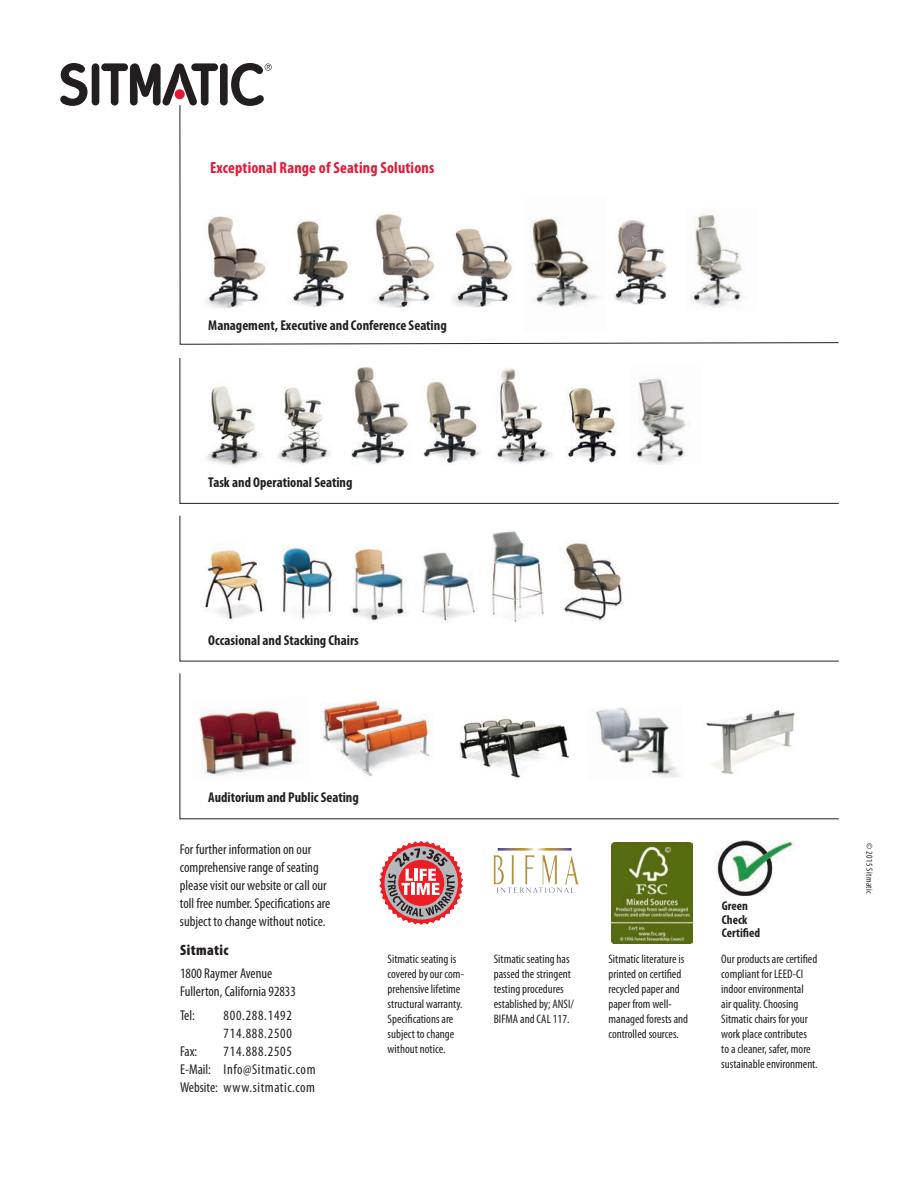
<style>
.page{position:relative;width:918px;height:1188px;background:#fff}
.page>*{position:absolute;margin:0;border:0;box-sizing:border-box;transform-origin:0 0}
.Headings{font:700 condensed 16.2px "Myriad Pro";letter-spacing:.01em;color:#e51836}
.t1{font:900 condensed 15px "Myriad Pro";letter-spacing:.025em;color:#231f20}
.Text_Basic{font:condensed 14.25px/18px "Myriad Pro";color:#231f20}
.t2{font:700 condensed 14.25px "Myriad Pro";color:#231f20}
.Text_Basic-2{font:condensed 14.25px/18px "Myriad Pro";letter-spacing:.04em;color:#231f20}
.Text_Basic-3{font:condensed 14.25px/18px "Myriad Pro";letter-spacing:.05em;color:#231f20}
.t3{font:700 condensed 12.75px/13.5px "Myriad Pro";color:#231f20}
.Small_Text{font:condensed 12.3px/15px "Myriad Pro";color:#231f20}
.t4{font:condensed 9px "Myriad Pro";letter-spacing:.04em;color:#231f20}
</style>
<div class="page">
<svg style="left:60px;top:63px;width:28px;height:43px"></svg>
<svg style="left:231px;top:63px;width:41px;height:42px"></svg>
<div style="left:92px;top:63px;width:7px;height:43px;background:#231f20;border-radius:4px"></div>
<div style="left:220px;top:63px;width:8px;height:43px;background:#231f20;border-radius:4px"></div>
<svg style="left:101px;top:63px;width:117px;height:43px"></svg>
<svg style="left:180px;top:105px;width:659px;height:240px"></svg>
<svg style="left:180px;top:358px;width:659px;height:146px"></svg>
<svg style="left:379px;top:841px;width:84px;height:84px"></svg>
<img style="left:611px;top:843px;width:82px;height:100px">
<img style="left:716px;top:841px;width:80px;height:55px">
<img style="left:493px;top:849px;width:86px;height:44px">
<img style="left:198px;top:214px;width:70px;height:97px">
<img style="left:367px;top:211px;width:69px;height:97px">
<img style="left:287px;top:218px;width:64px;height:89px">
<img style="left:342px;top:363px;width:71px;height:103px">
<img style="left:446px;top:226px;width:68px;height:86px">
<img style="left:419px;top:374px;width:66px;height:92px">
<img style="left:492px;top:366px;width:208px;height:100px">
<svg style="left:180px;top:515px;width:659px;height:146px"></svg>
<svg style="left:180px;top:673px;width:659px;height:146px"></svg>
<img style="left:608px;top:213px;width:67px;height:97px">
<img style="left:559px;top:541px;width:66px;height:86px">
<img style="left:524px;top:197px;width:82px;height:134px">
<img style="left:272px;top:537px;width:65px;height:86px">
<img style="left:345px;top:537px;width:65px;height:87px">
<img style="left:275px;top:384px;width:63px;height:84px">
<img style="left:198px;top:372px;width:68px;height:96px">
<img style="left:192px;top:697px;width:118px;height:84px">
<img style="left:320px;top:693px;width:113px;height:88px">
<img style="left:460px;top:693px;width:112px;height:88px">
<img style="left:586px;top:705px;width:98px;height:75px">
<img style="left:698px;top:705px;width:107px;height:71px">
<img style="left:686px;top:207px;width:71px;height:103px">
<img style="left:417px;top:539px;width:61px;height:86px">
<img style="left:487px;top:521px;width:61px;height:105px">
<p class="Headings" style="left:210px;top:158px;width:226px">Exceptional Range of Seating Solutions</p>
<p class="t2" style="left:208px;top:317px;width:240px">Management, Executive and Conference Seating</p>
<p class="t2" style="left:208px;top:475px;width:146px">Task and Operational Seating</p>
<p class="t2" style="left:208px;top:632px;width:152px">Occasional and Stacking Chairs</p>
<p class="t2" style="left:208px;top:790px;width:152px">Auditorium and Public Seating</p>
<p class="Text_Basic" style="left:180px;top:841px;width:152px">For further information on our comprehensive range of seating please visit our website or call our toll free number. Specifications are subject to change without notice.</p>
<p class="t1" style="left:180px;top:942px;width:50px">Sitmatic</p>
<p class="Text_Basic" style="left:180px;top:964px;width:117px">1800 Raymer Avenue<br>Fullerton, California 92833</p>
<p class="Text_Basic" style="left:180px;top:1006px;width:16px">Tel:</p>
<p class="Text_Basic-3" style="left:224px;top:1006px;width:70px">800.288.1492<br>714.888.2500</p>
<p class="Text_Basic" style="left:180px;top:1042px;width:19px">Fax:</p>
<p class="Text_Basic-2" style="left:180px;top:1042px;width:137px;text-indent:44px">714.888.2505<br>E-Mail: Info@Sitmatic.com<br>Website: www.sitmatic.com</p>
<p class="Small_Text" style="left:388px;top:952px;width:78px">Sitmatic seating is covered by our com&shy;prehensive lifetime structural warranty.<br>Specifications are subject to change without notice.</p>
<p class="t3" style="left:722px;top:900px;width:40px">Green<br>Check<br>Certified</p>
<p class="Small_Text" style="left:494px;top:952px;width:82px">Sitmatic seating has passed the stringent testing procedures established by; ANSI/<br>BIFMA and CAL 117.</p>
<p class="Small_Text" style="left:721px;top:952px;width:98px">Our products are certified compliant for LEED-CI indoor environmental<br>air quality. Choosing<br>Sitmatic chairs for your work place contributes to a cleaner, safer, more sustainable environment.</p>
<p class="Small_Text" style="left:609px;top:952px;width:81px">Sitmatic literature is printed on certified recycled paper and paper from well&shy;managed forests and controlled sources.</p>
<p class="t4" style="left:874px;top:843px;width:52px;rotate:90deg">© 2015 Sitmatic</p>
</div>
